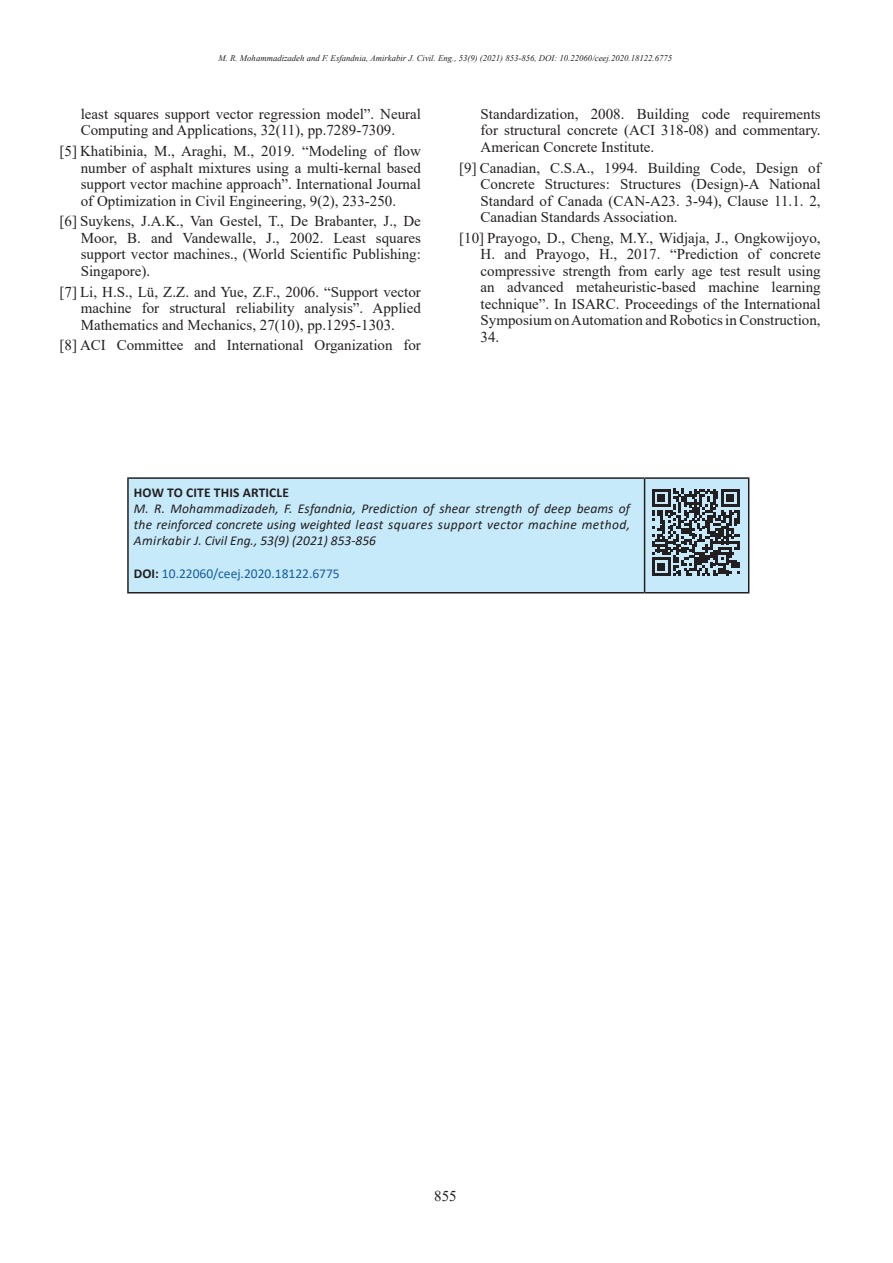
<style>
.page{position:relative;width:893px;height:1263px;background:#fff}
.page>*{position:absolute;margin:0;border:0;box-sizing:border-box;transform-origin:0 0}
.t1{font:15px/16.5px "Times New Roman";color:#231f20;text-align:justify}
.t2{font:italic 13.5px/16.2px "Calibri";letter-spacing:.03em;color:#231f20;text-align:justify}
.t3{font:13.5px "Calibri";color:#175d9e}
.t4{font:700 13.5px "Calibri";letter-spacing:.01em;color:#231f20}
.t5{font:italic 8.7px "Times New Roman";color:#231f20}
.s1{font-weight:700;color:#231f20}
</style>
<div class="page">
<div style="left:129px;top:479px;width:619px;height:113px;background:#c6eafa"></div>
<hr style="left:127px;top:477px;width:518px;height:2px;background:#231f20">
<hr style="left:127px;top:479px;width:2px;height:113px;background:#231f20">
<hr style="left:645px;top:477px;width:104px;height:2px;background:#231f20">
<hr style="left:644px;top:479px;width:1px;height:113px;background:#231f20">
<hr style="left:748px;top:479px;width:1px;height:113px;background:#231f20">
<hr style="left:127px;top:592px;width:518px;height:1px;background:#231f20">
<hr style="left:645px;top:592px;width:104px;height:1px;background:#231f20">
<svg style="left:652px;top:489px;width:87px;height:87px;background:#69767e"></svg>
<p class="t5" style="left:219px;top:52px;width:455px">M. R. Mohammadizadeh and F. Esfandnia, Amirkabir J. Civil. Eng., 53(9) (2021) 853-856, DOI: 10.22060/ceej.2020.18122.6775</p>
<p class="t1" style="left:81px;top:105px;width:342px">least squares support vector regression model”. Neural<br>Computing and Applications, 32(11), pp.7289-7309.</p>
<p class="t1" style="left:81px;top:142px;width:342px;text-indent:-21px">[5] Khatibinia, M., Araghi, M., 2019. “Modeling of flow number of asphalt mixtures using a multi-kernal based support vector machine approach”. International Journal of Optimization in Civil Engineering, 9(2), 233-250.</p>
<p class="t1" style="left:81px;top:213px;width:342px;text-indent:-21px">[6] Suykens, J.A.K., Van Gestel, T., De Brabanter, J., De Moor, B. and Vandewalle, J., 2002. Least squares support vector machines., (World Scientific Publishing:<br>Singapore).</p>
<p class="t1" style="left:81px;top:283px;width:342px;text-indent:-21px">[7] Li, H.S., Lü, Z.Z. and Yue, Z.F., 2006. “Support vector machine for structural reliability analysis”. Applied Mathematics and Mechanics, 27(10), pp.1295-1303.</p>
<p class="t1" style="left:60px;top:337px;width:363px">[8] ACI Committee and International Organization for</p>
<p class="t1" style="left:480px;top:105px;width:342px">Standardization, 2008. Building code requirements for structural concrete (ACI 318-08) and commentary.<br>American Concrete Institute.</p>
<p class="t1" style="left:480px;top:159px;width:342px;text-indent:-21px">[9] Canadian, C.S.A., 1994. Building Code, Design of Concrete Structures: Structures (Design)-A National Standard of Canada (CAN-A23. 3-94), Clause 11.1. 2, Canadian Standards Association.</p>
<p class="t1" style="left:480px;top:229px;width:342px;text-indent:-21px">[10] Prayogo, D., Cheng, M.Y., Widjaja, J., Ongkowijoyo, H. and Prayogo, H., 2017. “Prediction of concrete compressive strength from early age test result using an advanced metaheuristic-based machine learning technique”. In ISARC. Proceedings of the International Symposium on Automation and Robotics in Construction, 34.</p>
<p class="t4" style="left:134px;top:482px;width:157px">HOW TO CITE THIS ARTICLE</p>
<p class="t2" style="left:134px;top:500px;width:498px">M. R. Mohammadizadeh, F. Esfandnia, Prediction of shear strength of deep beams of the reinforced concrete using weighted least squares support vector machine method, Amirkabir J. Civil Eng., 53(9) (2021) 853-856</p>
<p class="t3" style="left:134px;top:564px;width:207px"><span class="s1">DOI:</span> 10.22060/ceej.2020.18122.6775</p>
<p class="t1" style="left:434px;top:1187px;width:24px">855</p>
</div>
